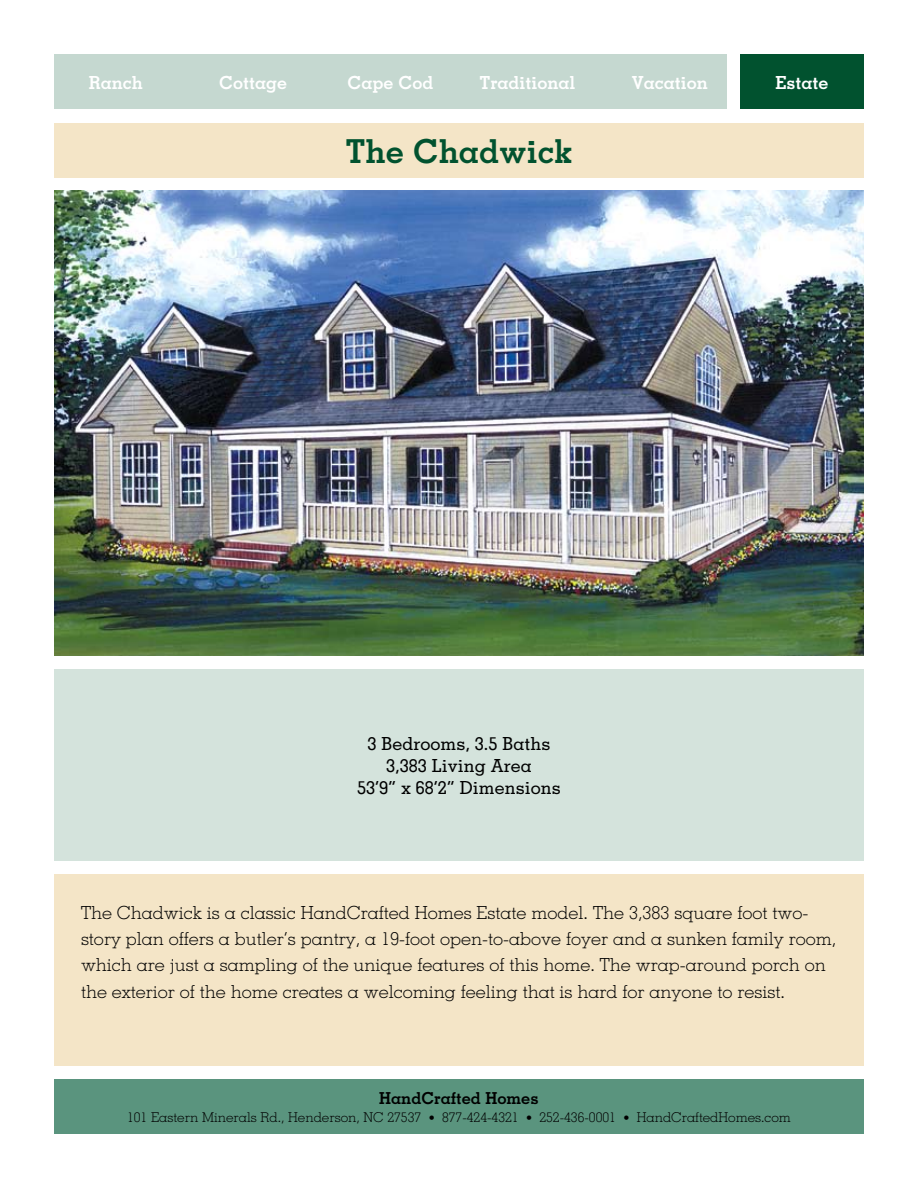
<style>
.page{position:relative;width:918px;height:1188px;background:#fff}
.page>*{position:absolute;margin:0;border:0;box-sizing:border-box;transform-origin:0 0}
.t1{font:700 33px "Memphis";color:#01522f}
.t2{font:300 18px/26.2px "Memphis";color:#000}
.t3{font:500 18px/21.6px "Memphis";color:#000;text-align:center}
.t4{font:700 18px "Memphis";color:#fff}
.t5{font:700 16.5px "Memphis";color:#000}
.t6{font:300 13.5px "Memphis";color:#000}
.s1{font-size:12px}
</style>
<div class="page">
<div style="left:54px;top:123px;width:810px;height:54px;background:#f4e5c7"></div>
<div style="left:54px;top:874px;width:810px;height:192px;background:#f4e5c7"></div>
<div style="left:54px;top:1079px;width:810px;height:55px;background:#5a947e"></div>
<div style="left:54px;top:669px;width:810px;height:192px;background:#d4e3dc"></div>
<div style="left:740px;top:54px;width:124px;height:55px;background:#01522f"></div>
<div style="left:54px;top:54px;width:673px;height:55px;background:#c5d8d0"></div>
<img style="left:54px;top:191px;width:810px;height:465px">
<p class="t4" style="left:89px;top:71px;width:55px">Ranch</p>
<p class="t4" style="left:219px;top:71px;width:70px">Cottage</p>
<p class="t4" style="left:347px;top:71px;width:87px">Cape Cod</p>
<p class="t4" style="left:480px;top:71px;width:97px">Traditional</p>
<p class="t4" style="left:632px;top:71px;width:77px">Vacation</p>
<p class="t4" style="left:776px;top:71px;width:54px">Estate</p>
<h1 class="t1" style="left:345px;top:130px;width:229px">The Chadwick</h1>
<p class="t3" style="left:357px;top:733px;width:205px">3 Bedrooms, 3.5 Baths<br>3,383 Living Area<br>53’9” x 68’2” Dimensions</p>
<p class="t2" style="left:81px;top:899px;width:757px">The Chadwick is a classic HandCrafted Homes Estate model. The 3,383 square foot two&shy;story plan offers a butler’s pantry, a 19-foot open-to-above foyer and a sunken family room, which are just a sampling of the unique features of this home. The wrap-around porch on the exterior of the home creates a welcoming feeling that is hard for anyone to resist.</p>
<p class="t5" style="left:379px;top:1088px;width:161px">HandCrafted Homes</p>
<p class="t6" style="left:127px;top:1109px;width:665px">101 Eastern Minerals Rd., Henderson, NC 27537 <span class="s1">•</span> 877-424-4321 <span class="s1">•</span> 252-436-0001 <span class="s1">•</span> HandCraftedHomes.com</p>
</div>
